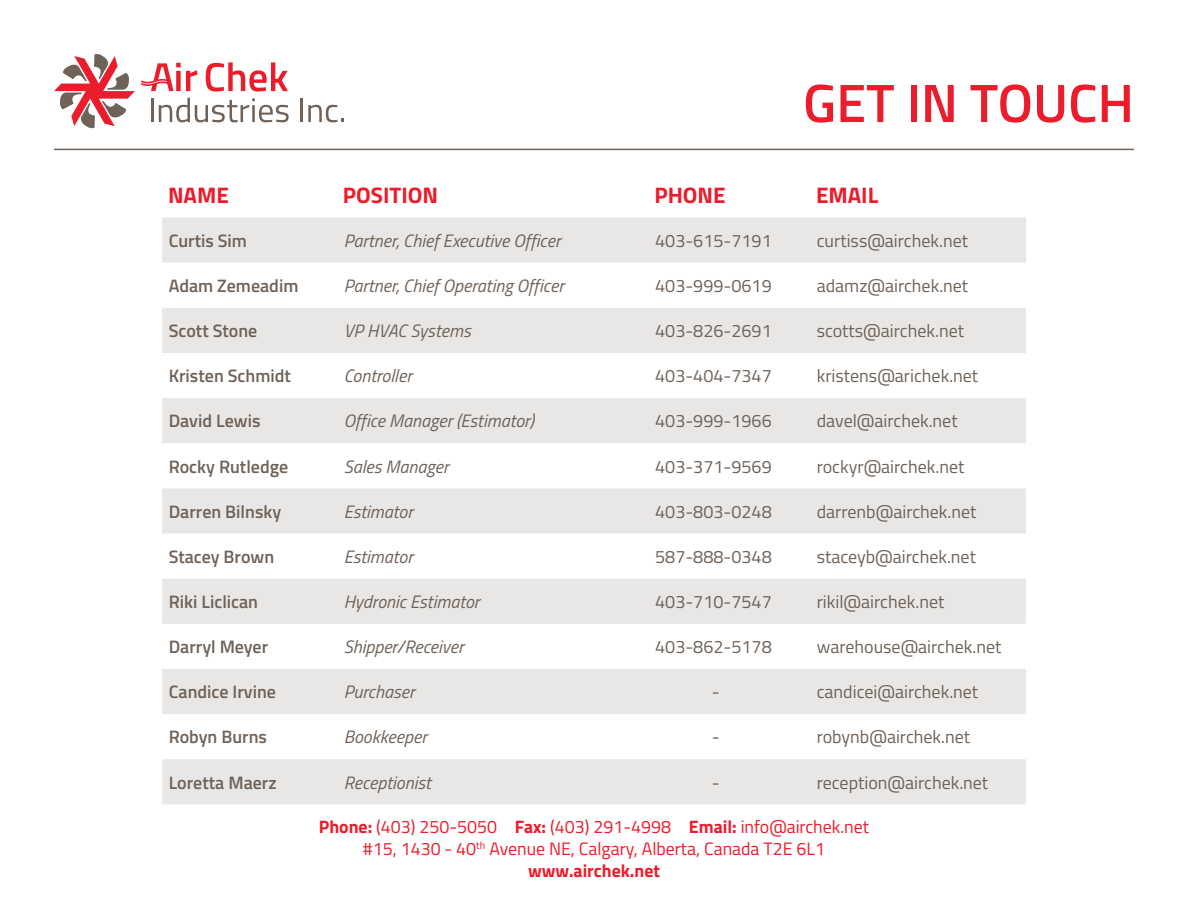
<style>
.page{position:relative;width:1188px;height:918px;background:#fff}
.page>*{position:absolute;margin:0;border:0;box-sizing:border-box;transform-origin:0 0}
.t1{font:600 54px "Titillium";color:#eb1c2c}
.t2{font:700 22.5px "Titillium";color:#eb1c2c}
.t3{font:18px "Titillium";color:#6e6259}
.t4{font:italic 18px "Titillium";color:#6e6259}
.t5{font:600 18px "Titillium";color:#6e6259}
.t6{font:18px/21.6px "Titillium";color:#eb1c2c;text-align:center}
.s1{font-weight:700}
</style>
<div class="page">
<svg style="left:54px;top:54px;width:81px;height:74px"></svg>
<svg style="left:206px;top:62px;width:82px;height:30px"></svg>
<svg style="left:141px;top:63px;width:56px;height:28px"></svg>
<hr style="left:151px;top:99px;width:2px;height:23px;background:#6e6259">
<svg style="left:159px;top:98px;width:130px;height:24px"></svg>
<hr style="left:300px;top:99px;width:3px;height:23px;background:#6e6259">
<svg style="left:308px;top:105px;width:36px;height:17px"></svg>
<hr style="left:54px;top:149px;width:1080px;height:1px;background:#6e6259">
<svg style="left:162px;top:218px;width:864px;height:586px;fill:#e9e7e5"></svg>
<h1 class="t1" style="left:803px;top:63px;width:332px">GET IN TOUCH</h1>
<p class="t2" style="left:168px;top:177px;width:62px">NAME</p>
<p class="t2" style="left:343px;top:177px;width:97px">POSITION</p>
<p class="t2" style="left:654px;top:177px;width:73px">PHONE</p>
<p class="t2" style="left:816px;top:177px;width:64px">EMAIL</p>
<p class="t5" style="left:169px;top:227px;width:80px">Curtis Sim</p>
<p class="t4" style="left:344px;top:227px;width:219px">Partner, Chief Executive Officer</p>
<p class="t3" style="left:655px;top:227px;width:118px">403-615-7191</p>
<p class="t3" style="left:817px;top:227px;width:153px">curtiss@airchek.net</p>
<p class="t5" style="left:169px;top:272px;width:131px">Adam Zemeadim</p>
<p class="t4" style="left:344px;top:272px;width:222px">Partner, Chief Operating Officer</p>
<p class="t3" style="left:655px;top:273px;width:118px">403-999-0619</p>
<p class="t3" style="left:817px;top:273px;width:153px">adamz@airchek.net</p>
<p class="t5" style="left:169px;top:317px;width:90px">Scott Stone</p>
<p class="t4" style="left:344px;top:318px;width:129px">VP HVAC Systems</p>
<p class="t3" style="left:655px;top:318px;width:118px">403-826-2691</p>
<p class="t3" style="left:817px;top:318px;width:149px">scotts@airchek.net</p>
<p class="t5" style="left:169px;top:362px;width:124px">Kristen Schmidt</p>
<p class="t4" style="left:344px;top:363px;width:70px">Controller</p>
<p class="t3" style="left:655px;top:363px;width:118px">403-404-7347</p>
<p class="t3" style="left:817px;top:363px;width:163px">kristens@arichek.net</p>
<p class="t5" style="left:169px;top:408px;width:93px">David Lewis</p>
<p class="t4" style="left:344px;top:408px;width:192px">Office Manager (Estimator)</p>
<p class="t3" style="left:655px;top:408px;width:118px">403-999-1966</p>
<p class="t3" style="left:817px;top:408px;width:142px">davel@airchek.net</p>
<p class="t5" style="left:169px;top:453px;width:121px">Rocky Rutledge</p>
<p class="t4" style="left:344px;top:453px;width:107px">Sales Manager</p>
<p class="t3" style="left:655px;top:453px;width:118px">403-371-9569</p>
<p class="t3" style="left:817px;top:453px;width:149px">rockyr@airchek.net</p>
<p class="t5" style="left:169px;top:498px;width:114px">Darren Bilnsky</p>
<p class="t4" style="left:344px;top:498px;width:71px">Estimator</p>
<p class="t3" style="left:655px;top:498px;width:118px">403-803-0248</p>
<p class="t3" style="left:817px;top:498px;width:161px">darrenb@airchek.net</p>
<p class="t5" style="left:169px;top:543px;width:107px">Stacey Brown</p>
<p class="t4" style="left:344px;top:543px;width:71px">Estimator</p>
<p class="t3" style="left:655px;top:543px;width:118px">587-888-0348</p>
<p class="t3" style="left:817px;top:543px;width:161px">staceyb@airchek.net</p>
<p class="t5" style="left:169px;top:588px;width:91px">Riki Liclican</p>
<p class="t4" style="left:344px;top:588px;width:137px">Hydronic Estimator</p>
<p class="t3" style="left:655px;top:589px;width:118px">403-710-7547</p>
<p class="t3" style="left:817px;top:589px;width:129px">rikil@airchek.net</p>
<p class="t5" style="left:169px;top:633px;width:101px">Darryl Meyer</p>
<p class="t4" style="left:344px;top:634px;width:122px">Shipper/Receiver</p>
<p class="t3" style="left:655px;top:634px;width:118px">403-862-5178</p>
<p class="t3" style="left:817px;top:634px;width:186px">warehouse@airchek.net</p>
<p class="t5" style="left:169px;top:678px;width:109px">Candice Irvine</p>
<p class="t4" style="left:344px;top:679px;width:73px">Purchaser</p>
<p class="t3" style="left:712px;top:679px;width:9px">-</p>
<p class="t3" style="left:817px;top:679px;width:163px">candicei@airchek.net</p>
<p class="t5" style="left:169px;top:724px;width:100px">Robyn Burns</p>
<p class="t4" style="left:344px;top:724px;width:85px">Bookkeeper</p>
<p class="t3" style="left:712px;top:724px;width:9px">-</p>
<p class="t3" style="left:817px;top:724px;width:155px">robynb@airchek.net</p>
<p class="t5" style="left:169px;top:769px;width:109px">Loretta Maerz</p>
<p class="t4" style="left:344px;top:769px;width:89px">Receptionist</p>
<p class="t3" style="left:712px;top:769px;width:9px">-</p>
<p class="t3" style="left:817px;top:769px;width:173px">reception@airchek.net</p>
<p class="t6" style="left:319px;top:816px;width:552px"><span class="s1">Phone:</span> (403) 250-5050 <span class="s1">Fax:</span> (403) 291-4998 <span class="s1">Email:</span> info@airchek.net #15, 1430 - 40<sup>th</sup> Avenue NE, Calgary, Alberta, Canada T2E 6L1 <span class="s1">www.airchek.net</span></p>
</div>
